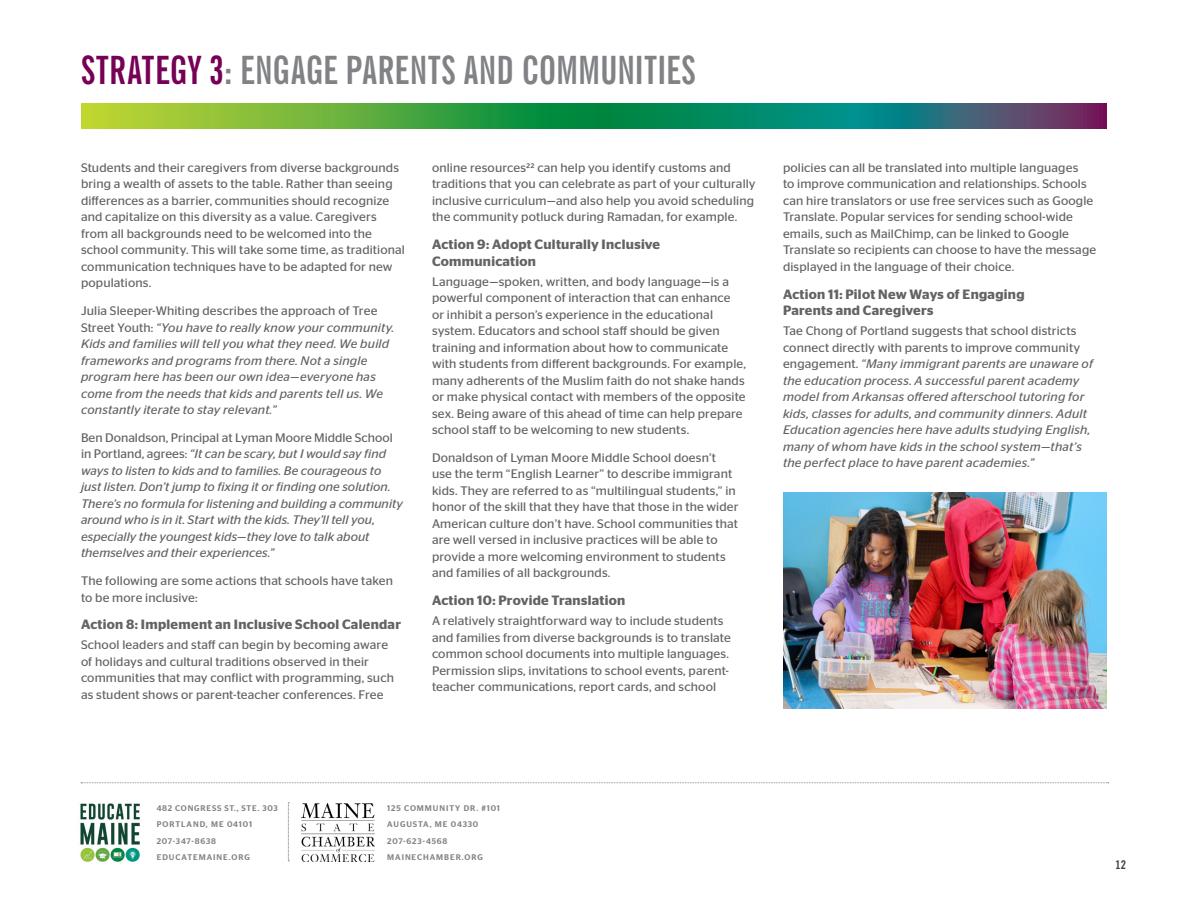
<style>
.page{position:relative;width:1188px;height:918px;background:#fff}
.page>*{position:absolute;margin:0;border:0;box-sizing:border-box;transform-origin:0 0}
._2019_A_Head{font:700 extra-condensed 39px "News Gothic BT";letter-spacing:.01em;color:#808285}
._2019_B_Heads{font:600 13.5px/16.5px "Stag Sans";letter-spacing:.02em;color:#636366}
._2019_Body_Text{font:12.3px/16.5px "Stag Sans";letter-spacing:.01em;color:#636366}
._2019_Body_Text-2{font:italic 12.3px/16.5px "Stag Sans";letter-spacing:.01em;color:#636366}
.t1{font:700 condensed 12px "News Gothic BT";color:#3e3e3f}
.t2{font:500 8.25px "Stag Sans";letter-spacing:.105em;color:#808285}
.s1{color:#760155}
.s2{font-style:normal}
</style>
<div class="page">
<svg style="left:81px;top:104px;width:1026px;height:25px;background:#409253"></svg>
<svg style="left:81px;top:782px;width:1028px;height:1px"></svg>
<img style="left:80px;top:803px;width:60px;height:59px">
<svg style="left:288px;top:803px;width:1px;height:59px"></svg>
<img style="left:301px;top:804px;width:74px;height:58px">
<img style="left:783px;top:493px;width:324px;height:215px">
<p class="_2019_A_Head" style="left:81px;top:46px;width:616px"><span class="s1">STRATEGY 3</span>: ENGAGE PARENTS AND COMMUNITIES</p>
<p class="_2019_Body_Text" style="left:81px;top:159px;width:325px">Students and their caregivers from diverse backgrounds bring a wealth of assets to the table. Rather than seeing differences as a barrier, communities should recognize and capitalize on this diversity as a value. Caregivers from all backgrounds need to be welcomed into the school community. This will take some time, as traditional communication techniques have to be adapted for new populations.</p>
<p class="_2019_Body_Text-2" style="left:81px;top:303px;width:315px"><span class="s2">Julia Sleeper-Whiting describes the approach of Tree Street Youth:</span> “You have to really know your community.<br>Kids and families will tell you what they need. We build frameworks and programs from there. Not a single program here has been our own idea—everyone has come from the needs that kids and parents tell us. We constantly iterate to stay relevant.”</p>
<p class="_2019_Body_Text-2" style="left:81px;top:429px;width:324px"><span class="s2">Ben Donaldson, Principal at Lyman Moore Middle School in Portland, agrees:</span> “It can be scary, but I would say find ways to listen to kids and to families. Be courageous to just listen. Don’t jump to fixing it or finding one solution.<br>There’s no formula for listening and building a community around who is in it. Start with the kids. They’ll tell you, especially the youngest kids—they love to talk about themselves and their experiences.”</p>
<p class="_2019_Body_Text" style="left:81px;top:573px;width:314px">The following are some actions that schools have taken to be more inclusive:</p>
<p class="_2019_B_Heads" style="left:81px;top:617px;width:322px">Action 8: Implement an Inclusive School Calendar</p>
<p class="_2019_Body_Text" style="left:81px;top:637px;width:315px">School leaders and staff can begin by becoming aware of holidays and cultural traditions observed in their communities that may conflict with programming, such as student shows or parent-teacher conferences. Free</p>
<p class="_2019_Body_Text" style="left:432px;top:159px;width:325px">online resources²² can help you identify customs and traditions that you can celebrate as part of your culturally inclusive curriculum—and also help you avoid scheduling the community potluck during Ramadan, for example.</p>
<p class="_2019_B_Heads" style="left:432px;top:236px;width:230px">Action 9: Adopt Culturally Inclusive<br>Communication</p>
<p class="_2019_Body_Text" style="left:432px;top:273px;width:316px">Language—spoken, written, and body language—is a powerful component of interaction that can enhance<br>or inhibit a person’s experience in the educational system. Educators and school staff should be given training and information about how to communicate with students from different backgrounds. For example, many adherents of the Muslim faith do not shake hands or make physical contact with members of the opposite sex. Being aware of this ahead of time can help prepare school staff to be welcoming to new students.</p>
<p class="_2019_Body_Text" style="left:432px;top:449px;width:308px">Donaldson of Lyman Moore Middle School doesn’t use the term “English Learner” to describe immigrant kids. They are referred to as “multilingual students,” in honor of the skill that they have that those in the wider American culture don’t have. School communities that are well versed in inclusive practices will be able to provide a more welcoming environment to students and families of all backgrounds.</p>
<p class="_2019_B_Heads" style="left:432px;top:592px;width:195px">Action 10: Provide Translation</p>
<p class="_2019_Body_Text" style="left:432px;top:613px;width:300px">A relatively straightforward way to include students and families from diverse backgrounds is to translate common school documents into multiple languages.<br>Permission slips, invitations to school events, parent&shy;teacher communications, report cards, and school</p>
<p class="_2019_Body_Text" style="left:783px;top:159px;width:315px">policies can all be translated into multiple languages<br>to improve communication and relationships. Schools can hire translators or use free services such as Google Translate. Popular services for sending school-wide emails, such as MailChimp, can be linked to Google Translate so recipients can choose to have the message displayed in the language of their choice.</p>
<p class="_2019_B_Heads" style="left:783px;top:286px;width:243px">Action 11: Pilot New Ways of Engaging<br>Parents and Caregivers</p>
<p class="_2019_Body_Text-2" style="left:783px;top:323px;width:312px"><span class="s2">Tae Chong of Portland suggests that school districts connect directly with parents to improve community engagement.</span> “Many immigrant parents are unaware of the education process. A successful parent academy model from Arkansas offered afterschool tutoring for kids, classes for adults, and community dinners. Adult Education agencies here have adults studying English, many of whom have kids in the school system—that’s the perfect place to have parent academies.”</p>
<p class="t2" style="left:157px;top:803px;width:123px">482 CONGRESS ST., STE. 303</p>
<p class="t2" style="left:157px;top:820px;width:97px">PORTLAND, ME 04101</p>
<p class="t2" style="left:157px;top:836px;width:61px">207-347-8638</p>
<p class="t2" style="left:157px;top:852px;width:95px">EDUCATEMAINE.ORG</p>
<p class="t2" style="left:387px;top:803px;width:114px">125 COMMUNITY DR. #101</p>
<p class="t2" style="left:387px;top:820px;width:93px">AUGUSTA, ME 04330</p>
<p class="t2" style="left:387px;top:836px;width:62px">207-623-4568</p>
<p class="t2" style="left:387px;top:852px;width:97px">MAINECHAMBER.ORG</p>
<p class="t1" style="left:1116px;top:857px;width:12px">12</p>
</div>
